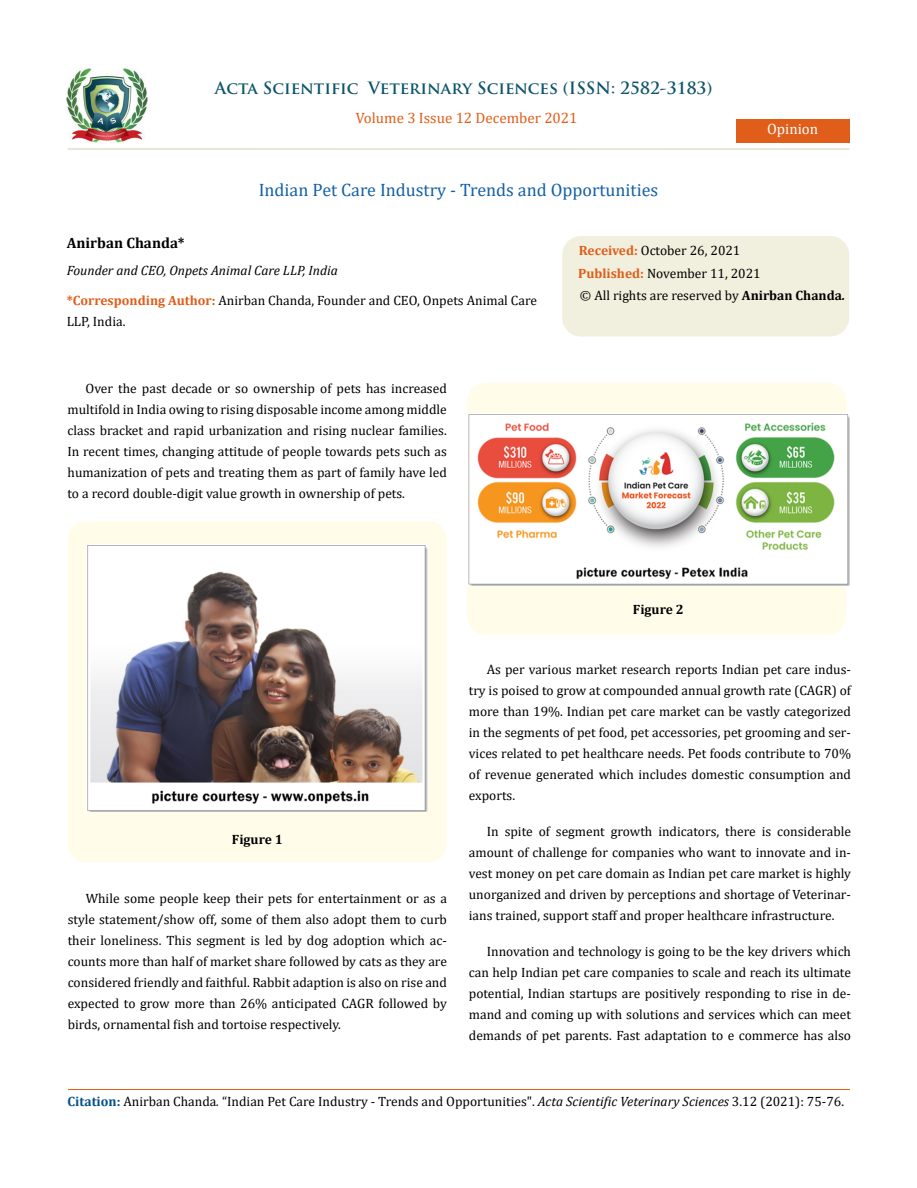
<style>
.page{position:relative;width:917px;height:1188px;background:#fff}
.page>*{position:absolute;margin:0;border:0;box-sizing:border-box;transform-origin:0 0}
.t1{font:18px "Cambria";color:#1560a6}
.t2{font:700 16.5px "Trajan Pro";color:#0e546a}
.t3{font:15px "Cambria";color:#e05d1a}
.t4{font:700 15px "Cambria";color:#000}
.t5{font:15px "Cambria";color:#fff}
.t6{font:13.5px/21px "Cambria";color:#000;text-align:justify}
.t7{font:italic 13.5px "Cambria";color:#000}
.t8{font:700 13.5px "Cambria";color:#000}
.s1{font-weight:700;color:#e05d1a}
.s2{font-weight:700}
.s3{font-weight:700;font-style:italic}
.s4{font-weight:700;color:#035089}
.s5{font-style:italic}
</style>
<div class="page">
<img style="left:67px;top:68px;width:80px;height:74px">
<div style="left:735px;top:119px;width:114px;height:23px;background:#e05d1a"></div>
<div style="left:563px;top:237px;width:285px;height:99px;background:#f1f0de;border-radius:18px"></div>
<div style="left:562px;top:236px;width:287px;height:100px;border:2px solid #f1f0de;border-radius:18px"></div>
<div style="left:68px;top:521px;width:379px;height:341px;background:#fffde9;border-radius:18px"></div>
<img style="left:87px;top:545px;width:341px;height:267px">
<div style="left:467px;top:382px;width:379px;height:252px;background:#fffde9;border-radius:18px"></div>
<img style="left:467px;top:413px;width:382px;height:172px">
<hr style="left:68px;top:1090px;width:781px;height:1px;background:#e05d1a">
<hr style="left:67px;top:148px;width:782px;height:2px;background:#e0dfcd">
<p class="t2" style="left:215px;top:77px;width:499px">Acta Scientific Veterinary Sciences (ISSN: 2582-3183)</p>
<p class="t3" style="left:356px;top:109px;width:223px">Volume 3 Issue 12 December 2021</p>
<h1 class="t1" style="left:259px;top:180px;width:401px">Indian Pet Care Industry - Trends and Opportunities</h1>
<p class="t5" style="left:767px;top:120px;width:53px">Opinion</p>
<p class="t4" style="left:67px;top:232px;width:119px">Anirban Chanda*</p>
<p class="t7" style="left:67px;top:261px;width:273px">Founder and CEO, Onpets Animal Care LLP, India</p>
<p class="t6" style="left:67px;top:290px;width:472px"><span class="s1">*Corresponding Author:</span> Anirban Chanda, Founder and CEO, Onpets Animal Care<br>LLP, India.</p>
<p class="t6" style="left:68px;top:378px;width:381px;text-indent:18px">Over the past decade or so ownership of pets has increased multifold in India owing to rising disposable income among middle class bracket and rapid urbanization and rising nuclear families.<br>In recent times, changing attitude of people towards pets such as humanization of pets and treating them as part of family have led to a record double-digit value growth in ownership of pets.</p>
<p class="t6" style="left:578px;top:239px;width:184px;line-height:23px"><span class="s1">Received:</span> October 26, 2021<br><span class="s1">Published:</span> November 11, 2021</p>
<p class="t6" style="left:580px;top:285px;width:267px">© All rights are reserved by <span class="s2">Anirban Chanda</span><span class="s3">.</span></p>
<p class="t8" style="left:633px;top:599px;width:52px">Figure 2</p>
<p class="t8" style="left:232px;top:830px;width:52px">Figure 1</p>
<p class="t6" style="left:68px;top:888px;width:381px;text-indent:18px">While some people keep their pets for entertainment or as a style statement/show off, some of them also adopt them to curb their loneliness. This segment is led by dog adoption which ac&shy;counts more than half of market share followed by cats as they are considered friendly and faithful. Rabbit adaption is also on rise and expected to grow more than 26% anticipated CAGR followed by birds, ornamental fish and tortoise respectively.</p>
<p class="t6" style="left:469px;top:659px;width:384px;text-indent:18px">As per various market research reports Indian pet care indus&shy;try is poised to grow at compounded annual growth rate (CAGR) of more than 19%. Indian pet care market can be vastly categorized in the segments of pet food, pet accessories, pet grooming and ser&shy;vices related to pet healthcare needs. Pet foods contribute to 70% of revenue generated which includes domestic consumption and exports.</p>
<p class="t6" style="left:469px;top:821px;width:384px;text-indent:18px">In spite of segment growth indicators, there is considerable amount of challenge for companies who want to innovate and in&shy;vest money on pet care domain as Indian pet care market is highly unorganized and driven by perceptions and shortage of Veterinar&shy;ians trained, support staff and proper healthcare infrastructure.</p>
<p class="t6" style="left:469px;top:941px;width:384px;text-indent:18px">Innovation and technology is going to be the key drivers which can help Indian pet care companies to scale and reach its ultimate potential, Indian startups are positively responding to rise in de&shy;mand and coming up with solutions and services which can meet demands of pet parents. Fast adaptation to e commerce has also</p>
<p class="t6" style="left:68px;top:1091px;width:778px"><span class="s4">Citation:</span> Anirban Chanda<span class="s5">.</span> “Indian Pet Care Industry - Trends and Opportunities". <span class="s5">Acta Scientific Veterinary Sciences</span> 3.12 (2021): 75-76.</p>
</div>
